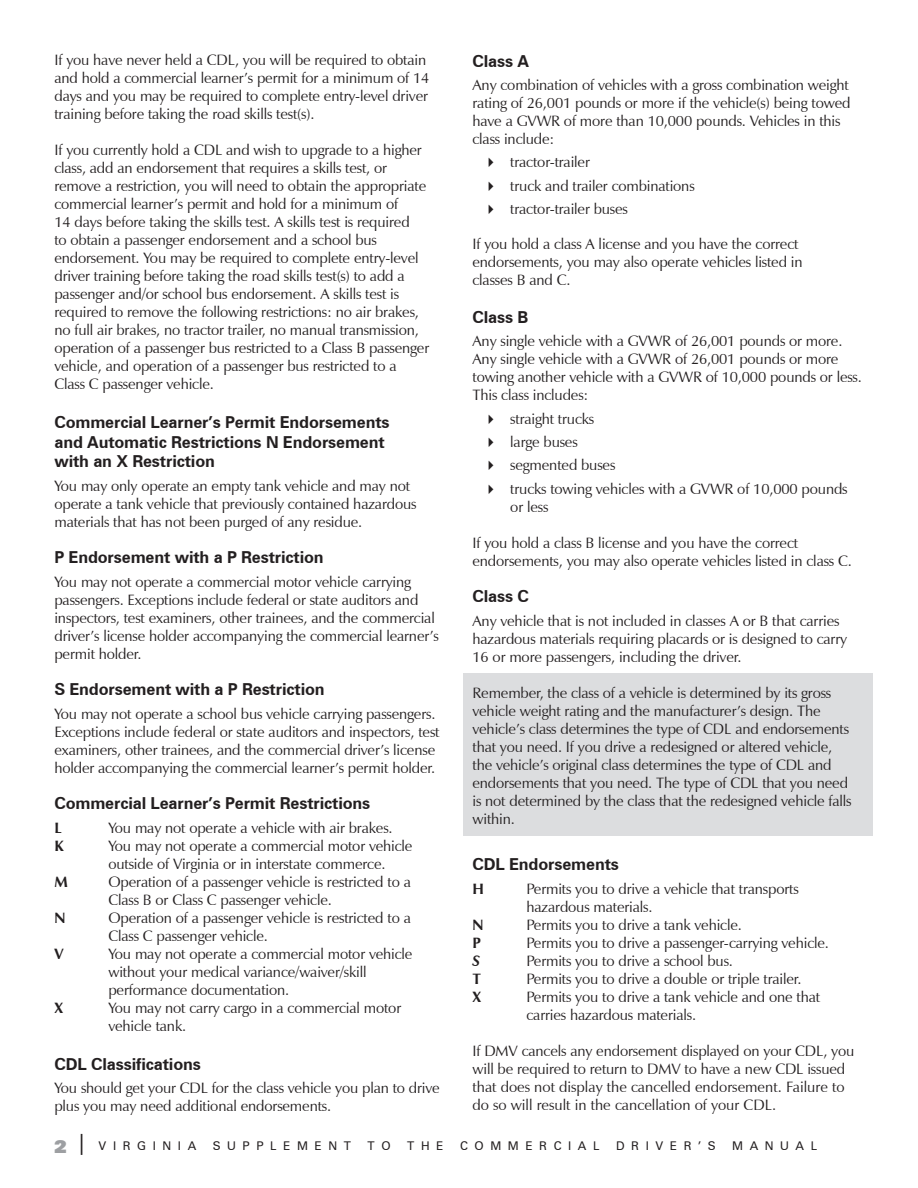
<style>
.page{position:relative;width:918px;height:1188px;background:#fff}
.page>*{position:absolute;margin:0;border:0;box-sizing:border-box;transform-origin:0 0}
.t1{font:700 16.5px/19.5px "Zurich BT";letter-spacing:-.01em;color:#231f20}
.t2{font:15px/18px "Zapf Humanist 601 BT";letter-spacing:-.01em;color:#231f20}
.t3{font:700 15px "Zapf Humanist 601 BT";color:#231f20}
.t4{font:italic 700 15px "Zapf Humanist 601 BT";color:#231f20}
.t5{font:12px "Zurich BT";letter-spacing:.55em;color:#231f20}
.s1{font-weight:900;font-size:18px;color:#9d9fa2}
.s2{font-size:21px}
</style>
<div class="page">
<div style="left:464px;top:674px;width:409px;height:162px;background:#dcdddf"></div>
<p class="t2" style="left:54px;top:51px;width:377px">If you have never held a CDL, you will be required to obtain and hold a commercial learner’s permit for a minimum of 14 days and you may be required to complete entry-level driver training before taking the road skills test(s).</p>
<p class="t2" style="left:54px;top:141px;width:376px">If you currently hold a CDL and wish to upgrade to a higher class, add an endorsement that requires a skills test, or remove a restriction, you will need to obtain the appropriate commercial learner’s permit and hold for a minimum of<br>14 days before taking the skills test. A skills test is required<br>to obtain a passenger endorsement and a school bus endorsement. You may be required to complete entry-level driver training before taking the road skills test(s) to add a passenger and/or school bus endorsement. A skills test is required to remove the following restrictions: no air brakes, no full air brakes, no tractor trailer, no manual transmission, operation of a passenger bus restricted to a Class B passenger vehicle, and operation of a passenger bus restricted to a Class C passenger vehicle.</p>
<p class="t1" style="left:54px;top:413px;width:337px">Commercial Learner’s Permit Endorsements and Automatic Restrictions N Endorsement with an X Restriction</p>
<p class="t2" style="left:54px;top:477px;width:364px">You may only operate an empty tank vehicle and may not operate a tank vehicle that previously contained hazardous materials that has not been purged of any residue.</p>
<p class="t1" style="left:54px;top:548px;width:271px">P Endorsement with a P Restriction</p>
<p class="t2" style="left:54px;top:573px;width:386px">You may not operate a commercial motor vehicle carrying passengers. Exceptions include federal or state auditors and inspectors, test examiners, other trainees, and the commercial driver’s license holder accompanying the commercial learner’s permit holder.</p>
<p class="t1" style="left:54px;top:680px;width:272px">S Endorsement with a P Restriction</p>
<p class="t2" style="left:54px;top:705px;width:387px">You may not operate a school bus vehicle carrying passengers.<br>Exceptions include federal or state auditors and inspectors, test examiners, other trainees, and the commercial driver’s license holder accompanying the commercial learner’s permit holder.</p>
<p class="t1" style="left:54px;top:794px;width:318px">Commercial Learner’s Permit Restrictions</p>
<p class="t3" style="left:54px;top:818px;width:9px">L</p>
<p class="t2" style="left:108px;top:819px;width:286px">You may not operate a vehicle with air brakes.</p>
<p class="t3" style="left:54px;top:836px;width:11px">K</p>
<p class="t2" style="left:108px;top:837px;width:306px">You may not operate a commercial motor vehicle outside of Virginia or in interstate commerce.</p>
<p class="t3" style="left:54px;top:872px;width:15px">M</p>
<p class="t2" style="left:108px;top:873px;width:304px">Operation of a passenger vehicle is restricted to a<br>Class B or Class C passenger vehicle.</p>
<p class="t3" style="left:54px;top:908px;width:13px">N</p>
<p class="t2" style="left:108px;top:909px;width:304px">Operation of a passenger vehicle is restricted to a<br>Class C passenger vehicle.</p>
<p class="t3" style="left:54px;top:944px;width:10px">V</p>
<p class="t2" style="left:108px;top:945px;width:306px">You may not operate a commercial motor vehicle without your medical variance/waiver/skill performance documentation.</p>
<p class="t3" style="left:54px;top:998px;width:10px">X</p>
<p class="t2" style="left:108px;top:999px;width:294px">You may not carry cargo in a commercial motor vehicle tank.</p>
<p class="t1" style="left:54px;top:1054px;width:148px">CDL Classifications</p>
<p class="t2" style="left:54px;top:1079px;width:387px">You should get your CDL for the class vehicle you plan to drive plus you may need additional endorsements.</p>
<p class="t1" style="left:472px;top:51px;width:58px">Class A</p>
<p class="t2" style="left:472px;top:76px;width:380px">Any combination of vehicles with a gross combination weight rating of 26,001 pounds or more if the vehicle(s) being towed have a GVWR of more than 10,000 pounds. Vehicles in this class include:</p>
<p class="t2" style="left:510px;top:150px;width:186px;line-height:23.4px">tractor-trailer<br>truck and trailer combinations tractor-trailer buses</p>
<p class="t2" style="left:472px;top:235px;width:332px">If you hold a class A license and you have the correct endorsements, you may also operate vehicles listed in classes B and C.</p>
<p class="t1" style="left:472px;top:307px;width:57px">Class B</p>
<p class="t2" style="left:472px;top:332px;width:391px">Any single vehicle with a GVWR of 26,001 pounds or more.<br>Any single vehicle with a GVWR of 26,001 pounds or more towing another vehicle with a GVWR of 10,000 pounds or less.<br>This class includes:</p>
<p class="t2" style="left:510px;top:407px;width:339px;line-height:23.4px">straight trucks<br>large buses<br>segmented buses<br>trucks towing vehicles with a GVWR of 10,000 pounds</p>
<p class="t2" style="left:510px;top:498px;width:40px">or less</p>
<p class="t2" style="left:472px;top:534px;width:381px">If you hold a class B license and you have the correct endorsements, you may also operate vehicles listed in class C.</p>
<p class="t1" style="left:472px;top:587px;width:58px">Class C</p>
<p class="t2" style="left:472px;top:612px;width:376px">Any vehicle that is not included in classes A or B that carries hazardous materials requiring placards or is designed to carry<br>16 or more passengers, including the driver.</p>
<p class="t2" style="left:472px;top:684px;width:381px">Remember, the class of a vehicle is determined by its gross vehicle weight rating and the manufacturer’s design. The vehicle’s class determines the type of CDL and endorsements that you need. If you drive a redesigned or altered vehicle, the vehicle’s original class determines the type of CDL and endorsements that you need. The type of CDL that you need is not determined by the class that the redesigned vehicle falls within.</p>
<p class="t1" style="left:472px;top:854px;width:148px">CDL Endorsements</p>
<p class="t3" style="left:472px;top:879px;width:13px">H</p>
<p class="t2" style="left:526px;top:879px;width:274px">Permits you to drive a vehicle that transports hazardous materials.</p>
<p class="t3" style="left:472px;top:915px;width:13px">N</p>
<p class="t2" style="left:526px;top:915px;width:217px">Permits you to drive a tank vehicle.</p>
<p class="t3" style="left:472px;top:933px;width:10px">P</p>
<p class="t2" style="left:526px;top:933px;width:304px">Permits you to drive a passenger-carrying vehicle.</p>
<p class="t4" style="left:472px;top:951px;width:9px">S</p>
<p class="t2" style="left:526px;top:951px;width:208px">Permits you to drive a school bus.</p>
<p class="t3" style="left:472px;top:969px;width:10px">T</p>
<p class="t2" style="left:526px;top:969px;width:277px">Permits you to drive a double or triple trailer.</p>
<p class="t3" style="left:472px;top:987px;width:10px">X</p>
<p class="t2" style="left:526px;top:987px;width:295px">Permits you to drive a tank vehicle and one that carries hazardous materials.</p>
<p class="t2" style="left:472px;top:1041px;width:383px">If DMV cancels any endorsement displayed on your CDL, you will be required to return to DMV to have a new CDL issued that does not display the cancelled endorsement. Failure to do so will result in the cancellation of your CDL.</p>
<p class="t5" style="left:54px;top:1138px;width:144px"><span class="s1">2</span><span class="s2">|</span> VIRGINIA</p>
<p class="t5" style="left:213px;top:1138px;width:140px">SUPPLEMENT</p>
<p class="t5" style="left:368px;top:1138px;width:25px">T O</p>
<p class="t5" style="left:407px;top:1138px;width:38px">THE</p>
<p class="t5" style="left:460px;top:1138px;width:141px">COMMERCIAL</p>
<p class="t5" style="left:616px;top:1138px;width:101px">DRIVER’S</p>
<p class="t5" style="left:732px;top:1138px;width:86px">MANUAL</p>
</div>
